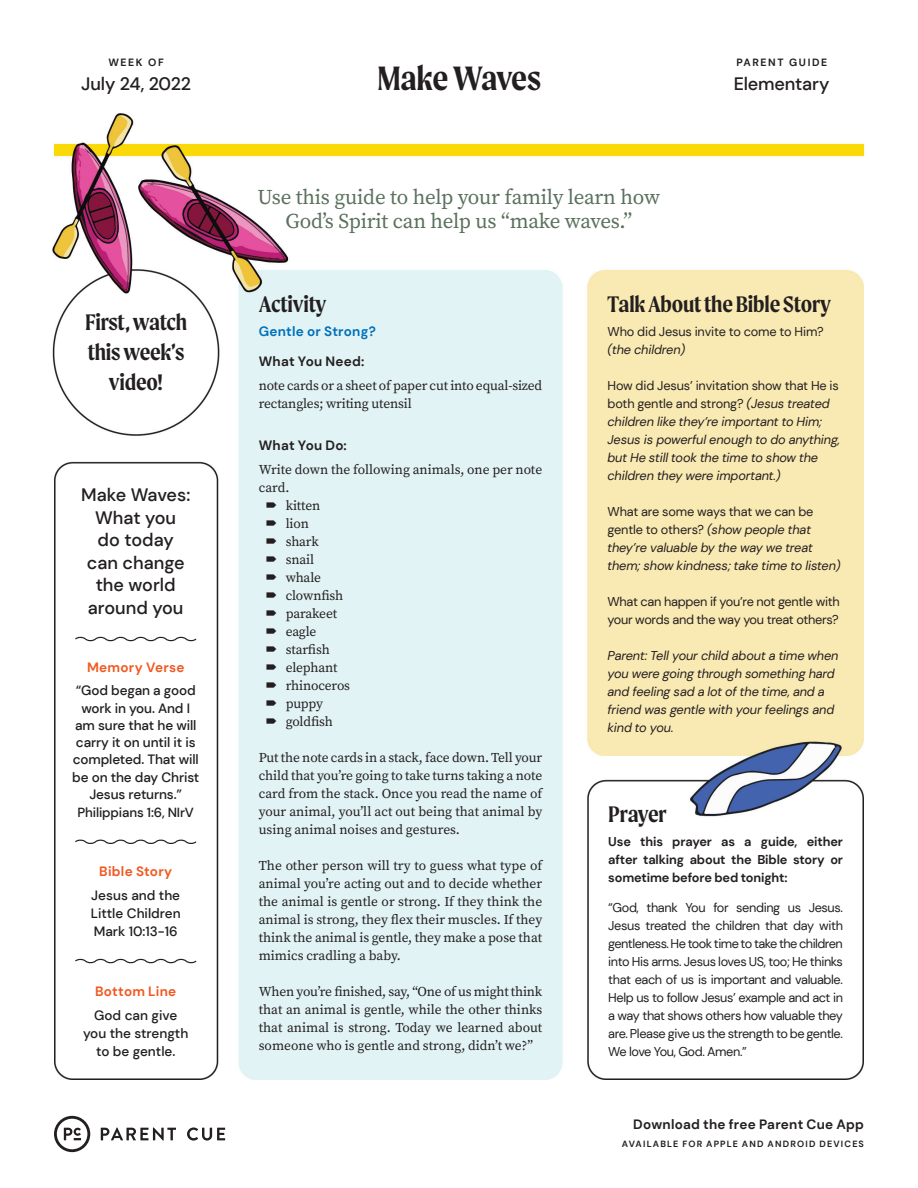
<style>
.page{position:relative;width:918px;height:1188px;background:#fff}
.page>*{position:absolute;margin:0;border:0;box-sizing:border-box;transform-origin:0 0}
.t1{font:600 36px "Moret";letter-spacing:-.015em;color:#231f20}
.t2{font:600 24px/30px "Moret";letter-spacing:-.01em;color:#231f20;text-align:center}
.t3{font:21px/24px "Source Serif Pro";letter-spacing:-.01em;color:#5a715c;text-align:center}
.t4{font:500 18px/22.5px "DM Sans";color:#231f20;text-align:center}
.t5{font:13.5px/18px "Source Serif Pro";letter-spacing:-.01em;color:#231f20;text-align:justify}
.t6{font:500 13.5px/17.2px "DM Sans";letter-spacing:-.01em;color:#231f20;text-align:center}
.t7{font:700 13.5px "DM Sans";letter-spacing:.015em;color:#231f20}
.t8{font:700 13.5px "DM Sans";letter-spacing:.02em;color:#f15921}
.t9{font:700 13.5px "DM Sans";letter-spacing:.015em;color:#0071bb}
.t10{font:500 13.2px "DM Sans";letter-spacing:-.01em;color:#231f20}
.t11{font:italic 12.75px/18px "DM Sans";letter-spacing:-.01em;color:#231f20}
.t12{font:12.75px/18px "DM Sans";letter-spacing:-.025em;color:#231f20}
.t13{font:700 12.75px/18px "DM Sans";letter-spacing:-.01em;color:#231f20;text-align:justify}
.t14{font:700 10.5px "DM Sans";letter-spacing:.15em;color:#231f20}
.t15{font:700 9px "DM Sans";letter-spacing:.13em;color:#231f20}
.s1{font-style:normal}
</style>
<div class="page">
<img style="left:52px;top:113px;width:813px;height:1040px">
<svg style="left:101px;top:1127px;width:75px;height:14px"></svg>
<svg style="left:187px;top:1127px;width:38px;height:14px"></svg>
<svg style="left:54px;top:1116px;width:36px;height:36px"></svg>
<svg style="left:74px;top:635px;width:124px;height:8px"></svg>
<svg style="left:74px;top:838px;width:124px;height:8px"></svg>
<svg style="left:74px;top:957px;width:124px;height:8px"></svg>
<svg style="left:267px;top:502px;width:9px;height:6px"></svg>
<svg style="left:267px;top:520px;width:9px;height:6px"></svg>
<svg style="left:267px;top:538px;width:9px;height:6px"></svg>
<svg style="left:267px;top:556px;width:9px;height:6px"></svg>
<svg style="left:267px;top:574px;width:9px;height:6px"></svg>
<svg style="left:267px;top:592px;width:9px;height:6px"></svg>
<svg style="left:267px;top:610px;width:9px;height:6px"></svg>
<svg style="left:267px;top:628px;width:9px;height:6px"></svg>
<svg style="left:267px;top:646px;width:9px;height:6px"></svg>
<svg style="left:267px;top:664px;width:9px;height:6px"></svg>
<svg style="left:267px;top:682px;width:9px;height:6px"></svg>
<svg style="left:267px;top:700px;width:9px;height:6px"></svg>
<svg style="left:267px;top:718px;width:9px;height:6px"></svg>
<p class="t14" style="left:108px;top:56px;width:57px">WEEK OF</p>
<h3 class="t4" style="left:81px;top:72px;width:112px">July 24, 2022</h3>
<h2 class="t2" style="left:85px;top:307px;width:104px">First, watch this week’s video!</h2>
<h3 class="t4" style="left:81px;top:484px;width:111px">Make Waves:<br>What you<br>do today can change the world around you</h3>
<p class="t8" style="left:87px;top:659px;width:99px">Memory Verse</p>
<p class="t6" style="left:72px;top:682px;width:129px">“God began a good work in you. And I am sure that he will carry it on until it is completed. That will be on the day Christ<br>Jesus returns.”</p>
<p class="t10" style="left:78px;top:804px;width:118px">Philippians 1:6, NIrV</p>
<p class="t8" style="left:99px;top:863px;width:75px">Bible Story</p>
<p class="t6" style="left:91px;top:886px;width:92px;line-height:18px;text-align:justify">Jesus and the Little Children Mark 10:13-16</p>
<p class="t8" style="left:95px;top:983px;width:83px">Bottom Line</p>
<p class="t6" style="left:83px;top:1006px;width:107px;line-height:18px">God can give you the strength to be gentle.</p>
<h1 class="t1" style="left:377px;top:58px;width:165px">Make Waves</h1>
<h3 class="t3" style="left:258px;top:185px;width:404px">Use this guide to help your family learn how<br>God’s Spirit can help us “make waves.”</h3>
<p class="t14" style="left:736px;top:56px;width:92px">PARENT GUIDE</p>
<h3 class="t4" style="left:734px;top:72px;width:97px">Elementary</h3>
<h2 class="t2" style="left:259px;top:289px;width:69px">Activity</h2>
<p class="t9" style="left:259px;top:323px;width:119px">Gentle or Strong?</p>
<p class="t7" style="left:259px;top:353px;width:107px">What You Need:</p>
<p class="t5" style="left:259px;top:376px;width:285px">note cards or a sheet of paper cut into equal-sized rectangles; writing utensil</p>
<p class="t7" style="left:259px;top:437px;width:90px">What You Do:</p>
<p class="t5" style="left:259px;top:460px;width:285px">Write down the following animals, one per note</p>
<p class="t5" style="left:259px;top:478px;width:32px">card.</p>
<p class="t5" style="left:286px;top:496px;width:36px">kitten</p>
<p class="t5" style="left:286px;top:514px;width:25px">lion</p>
<p class="t5" style="left:286px;top:532px;width:35px">shark</p>
<p class="t5" style="left:286px;top:550px;width:30px">snail</p>
<p class="t5" style="left:286px;top:568px;width:37px">whale</p>
<p class="t5" style="left:286px;top:586px;width:59px">clownfish</p>
<p class="t5" style="left:286px;top:604px;width:53px">parakeet</p>
<p class="t5" style="left:286px;top:622px;width:32px">eagle</p>
<p class="t5" style="left:286px;top:640px;width:46px">starfish</p>
<p class="t5" style="left:286px;top:658px;width:53px">elephant</p>
<p class="t5" style="left:286px;top:676px;width:66px">rhinoceros</p>
<p class="t5" style="left:286px;top:694px;width:39px">puppy</p>
<p class="t5" style="left:286px;top:712px;width:49px">goldfish</p>
<p class="t5" style="left:259px;top:748px;width:285px">Put the note cards in a stack, face down. Tell your child that you’re going to take turns taking a note card from the stack. Once you read the name of your animal, you’ll act out being that animal by using animal noises and gestures.</p>
<p class="t5" style="left:259px;top:856px;width:285px">The other person will try to guess what type of animal you’re acting out and to decide whether the animal is gentle or strong. If they think the animal is strong, they flex their muscles. If they think the animal is gentle, they make a pose that mimics cradling a baby.</p>
<p class="t5" style="left:259px;top:982px;width:285px">When you’re finished, say, “One of us might think that an animal is gentle, while the other thinks that animal is strong. Today we learned about someone who is gentle and strong, didn’t we?”</p>
<h2 class="t2" style="left:608px;top:289px;width:225px">Talk About the Bible Story</h2>
<p class="t12" style="left:608px;top:322px;width:218px">Who did Jesus invite to come to Him?</p>
<p class="t11" style="left:608px;top:341px;width:79px">(the children)</p>
<p class="t11" style="left:608px;top:377px;width:234px"><span class="s1">How did Jesus’ invitation show that He is both gentle and strong?</span> (Jesus treated children like they’re important to Him; Jesus is powerful enough to do anything, but He still took the time to show the children they were important.)</p>
<p class="t11" style="left:608px;top:503px;width:235px"><span class="s1">What are some ways that we can be gentle to others?</span> (show people that they’re valuable by the way we treat them; show kindness; take time to listen)</p>
<p class="t12" style="left:608px;top:593px;width:234px">What can happen if you’re not gentle with your words and the way you treat others?</p>
<p class="t11" style="left:608px;top:647px;width:233px">Parent: Tell your child about a time when you were going through something hard and feeling sad a lot of the time, and a friend was gentle with your feelings and kind to you.</p>
<h2 class="t2" style="left:608px;top:799px;width:60px">Prayer</h2>
<p class="t13" style="left:608px;top:833px;width:236px">Use this prayer as a guide, either after talking about the Bible story or sometime before bed tonight:</p>
<p class="t12" style="left:608px;top:899px;width:236px;text-align:justify">“God, thank You for sending us Jesus.<br>Jesus treated the children that day with gentleness. He took time to take the children into His arms. Jesus loves US, too; He thinks that each of us is important and valuable.<br>Help us to follow Jesus’ example and act in a way that shows others how valuable they are. Please give us the strength to be gentle.<br>We love You, God. Amen.”</p>
<p class="t7" style="left:633px;top:1116px;width:232px">Download the free Parent Cue App</p>
<p class="t15" style="left:622px;top:1138px;width:244px">AVAILABLE FOR APPLE AND ANDROID DEVICES</p>
</div>
